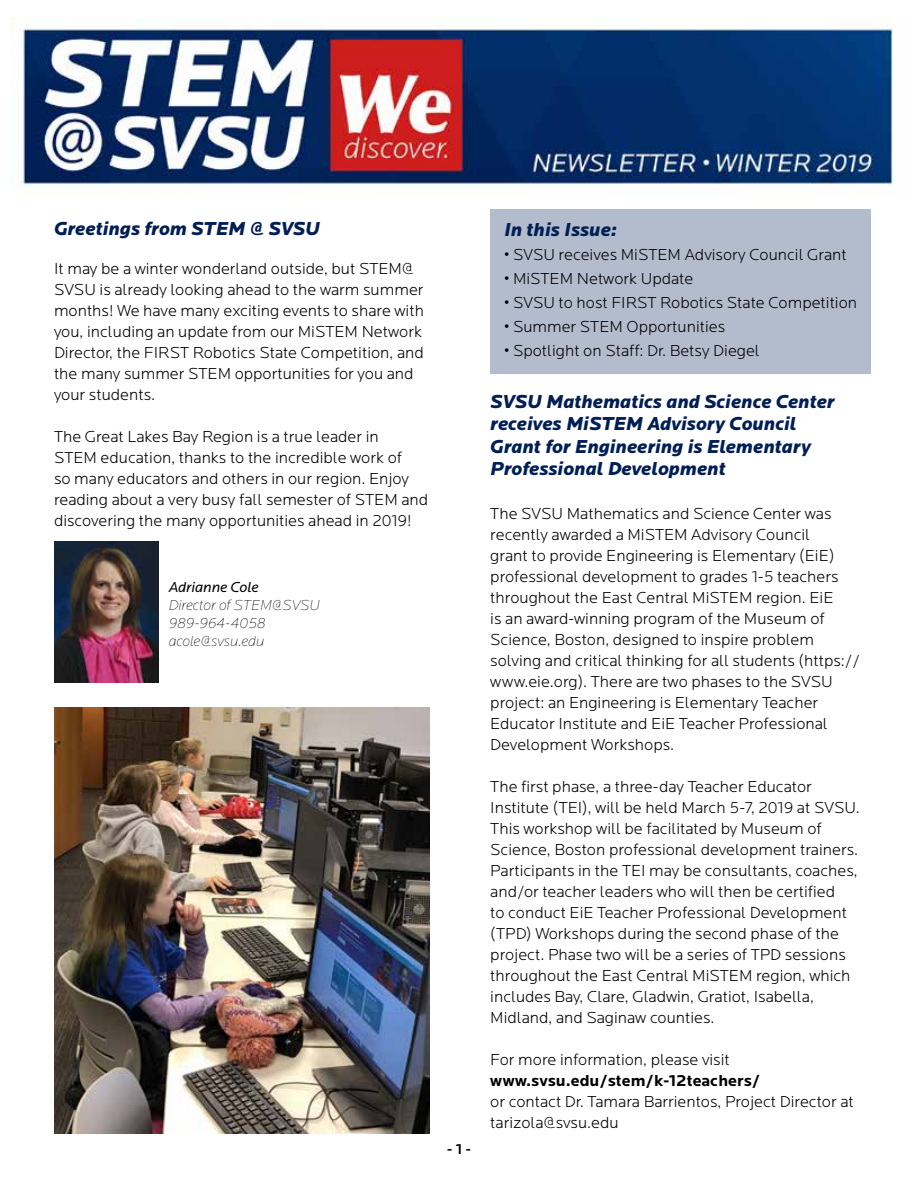
<style>
.page{position:relative;width:918px;height:1188px;background:#fff}
.page>*{position:absolute;margin:0;border:0;box-sizing:border-box;transform-origin:0 0}
.t1{font:italic 900 19.5px/22.5px "Locator";color:#021f55}
.t2{font:300 16.5px/21px "Locator";color:#000}
.t3{font:700 16.5px "Locator";color:#000}
.t4{font:italic 200 15px/18px "Locator";color:#000}
.t5{font:italic 15px "Locator";color:#000}
.t6{font:500 15px "Locator";color:#000}
</style>
<div class="page">
<div style="left:490px;top:209px;width:382px;height:165px;background:#b3bccc"></div>
<img style="left:10px;top:17px;width:883px;height:177px">
<img style="left:54px;top:541px;width:105px;height:142px">
<img style="left:54px;top:707px;width:375px;height:427px">
<p class="t1" style="left:54px;top:217px;width:268px">Greetings from STEM @ SVSU</p>
<p class="t2" style="left:54px;top:258px;width:372px">It may be a winter wonderland outside, but STEM@ SVSU is already looking ahead to the warm summer months! We have many exciting events to share with you, including an update from our MiSTEM Network Director, the FIRST Robotics State Competition, and the many summer STEM opportunities for you and your students.</p>
<p class="t2" style="left:54px;top:426px;width:376px">The Great Lakes Bay Region is a true leader in<br>STEM education, thanks to the incredible work of<br>so many educators and others in our region. Enjoy reading about a very busy fall semester of STEM and discovering the many opportunities ahead in 2019!</p>
<p class="t5" style="left:169px;top:579px;width:91px">Adrianne Cole</p>
<p class="t4" style="left:169px;top:596px;width:153px">Director of STEM@SVSU<br>989-964-4058 acole@svsu.edu</p>
<p class="t6" style="left:447px;top:1141px;width:26px">- 1 -</p>
<p class="t1" style="left:504px;top:218px;width:115px">In this Issue:</p>
<p class="t2" style="left:504px;top:244px;width:344px">• SVSU receives MiSTEM Advisory Council Grant</p>
<p class="t2" style="left:504px;top:268px;width:191px">• MiSTEM Network Update</p>
<p class="t2" style="left:504px;top:292px;width:355px">• SVSU to host FIRST Robotics State Competition</p>
<p class="t2" style="left:504px;top:316px;width:223px">• Summer STEM Opportunities</p>
<p class="t2" style="left:504px;top:340px;width:257px">• Spotlight on Staff: Dr. Betsy Diegel</p>
<p class="t1" style="left:490px;top:390px;width:346px">SVSU Mathematics and Science Center receives MiSTEM Advisory Council Grant for Engineering is Elementary Professional Development</p>
<p class="t2" style="left:490px;top:503px;width:371px">The SVSU Mathematics and Science Center was recently awarded a MiSTEM Advisory Council<br>grant to provide Engineering is Elementary (EiE) professional development to grades 1-5 teachers throughout the East Central MiSTEM region. EiE<br>is an award-winning program of the Museum of Science, Boston, designed to inspire problem solving and critical thinking for all students (https:// www.eie.org). There are two phases to the SVSU project: an Engineering is Elementary Teacher Educator Institute and EiE Teacher Professional Development Workshops.</p>
<p class="t2" style="left:490px;top:776px;width:371px">The first phase, a three-day Teacher Educator Institute (TEI), will be held March 5-7, 2019 at SVSU.<br>This workshop will be facilitated by Museum of Science, Boston professional development trainers.<br>Participants in the TEI may be consultants, coaches, and/or teacher leaders who will then be certified<br>to conduct EiE Teacher Professional Development (TPD) Workshops during the second phase of the project. Phase two will be a series of TPD sessions throughout the East Central MiSTEM region, which includes Bay, Clare, Gladwin, Gratiot, Isabella, Midland, and Saginaw counties.</p>
<p class="t2" style="left:490px;top:1049px;width:241px">For more information, please visit</p>
<p class="t3" style="left:490px;top:1071px;width:272px">www.svsu.edu/stem/k-12teachers/</p>
<p class="t2" style="left:490px;top:1091px;width:365px">or contact Dr. Tamara Barrientos, Project Director at tarizola@svsu.edu</p>
</div>
